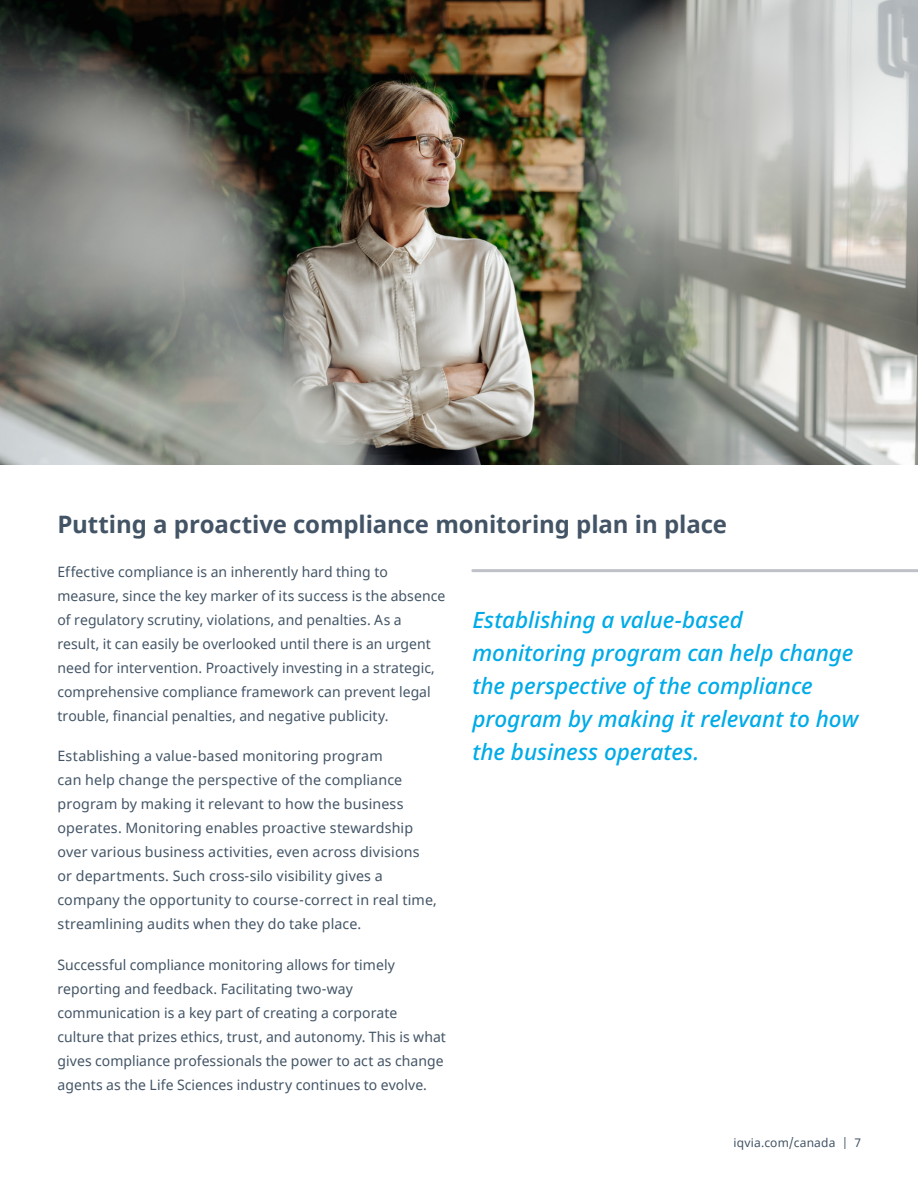
<style>
.page{position:relative;width:918px;height:1188px;background:#fff}
.page>*{position:absolute;margin:0;border:0;box-sizing:border-box;transform-origin:0 0}
.Body_copy_-_Space{font:700 24px "Noto Sans";letter-spacing:-.005em;color:#425465}
.Callout_body_copy{font:italic 500 22.5px/33px "Noto Sans";letter-spacing:-.005em;color:#00abe7}
.Body_copy_-_Space-2{font:14.25px/24px "Noto Sans";letter-spacing:.005em;color:#425465}
.t1{font:12px "Noto Sans";letter-spacing:.015em;color:#425465}
</style>
<div class="page">
<img style="left:0;top:0;width:918px;height:464px">
<hr style="left:473px;top:569px;width:445px;height:3px;background:#bfc1c8">
<p class="Body_copy_-_Space" style="left:57px;top:507px;width:671px">Putting a proactive compliance monitoring plan in place</p>
<p class="Body_copy_-_Space-2" style="left:57px;top:561px;width:389px">Effective compliance is an inherently hard thing to measure, since the key marker of its success is the absence of regulatory scrutiny, violations, and penalties. As a result, it can easily be overlooked until there is an urgent need for intervention. Proactively investing in a strategic, comprehensive compliance framework can prevent legal trouble, financial penalties, and negative publicity.</p>
<p class="Body_copy_-_Space-2" style="left:57px;top:745px;width:381px">Establishing a value-based monitoring program<br>can help change the perspective of the compliance program by making it relevant to how the business operates. Monitoring enables proactive stewardship over various business activities, even across divisions or departments. Such cross-silo visibility gives a company the opportunity to course-correct in real time, streamlining audits when they do take place.</p>
<p class="Body_copy_-_Space-2" style="left:57px;top:953px;width:390px">Successful compliance monitoring allows for timely reporting and feedback. Facilitating two-way communication is a key part of creating a corporate culture that prizes ethics, trust, and autonomy. This is what gives compliance professionals the power to act as change agents as the Life Sciences industry continues to evolve.</p>
<p class="Callout_body_copy" style="left:472px;top:604px;width:387px">Establishing a value-based monitoring program can help change the perspective of the compliance program by making it relevant to how the business operates.</p>
<p class="t1" style="left:733px;top:1135px;width:129px">iqvia.com/canada | 7</p>
</div>
